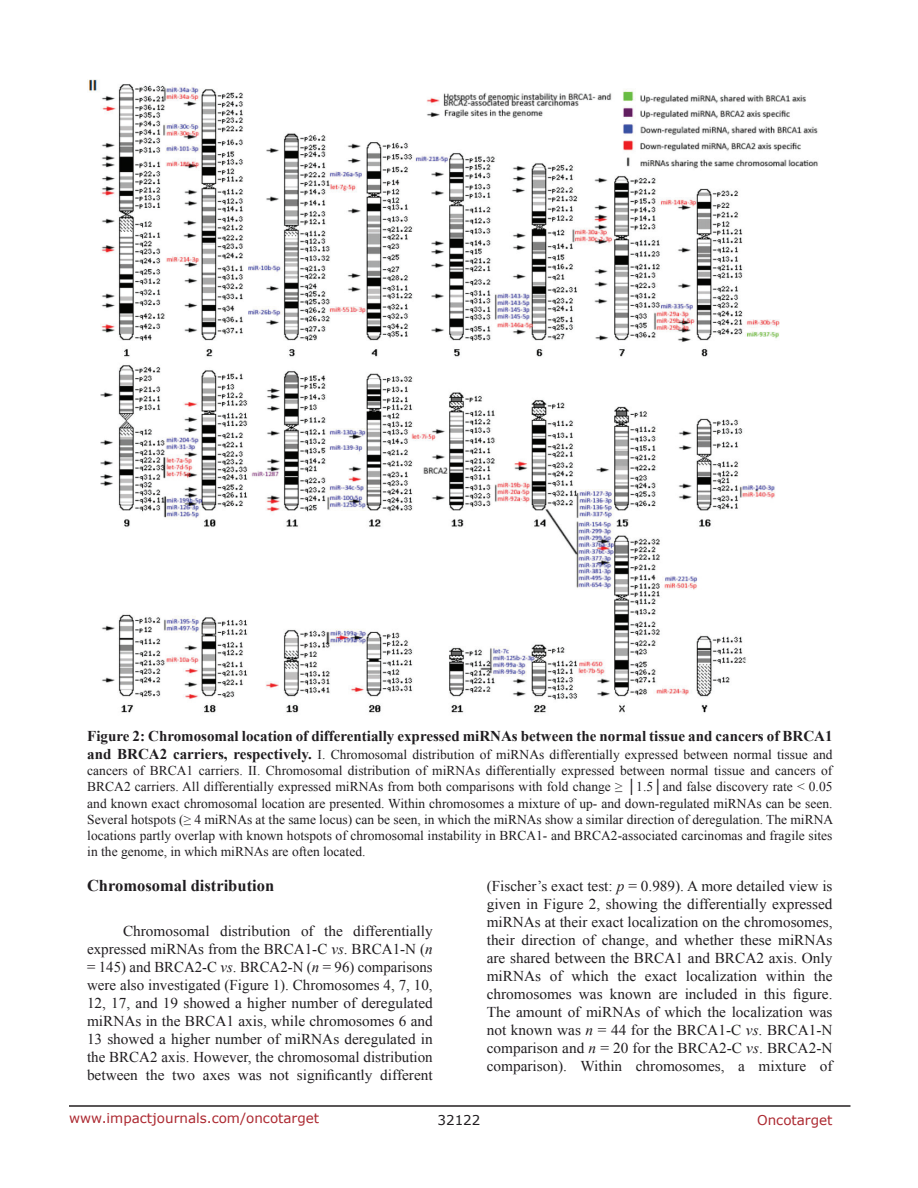
<style>
.page{position:relative;width:918px;height:1188px;background:#fff}
.page>*{position:absolute;margin:0;border:0;box-sizing:border-box;transform-origin:0 0}
.t1{font:700 16.5px "Times New Roman";color:#201d20}
.t2{font:15px/18px "Times New Roman";color:#201d20;text-align:justify}
.t3{font:700 15px "Times New Roman";color:#201d20}
.t4{font:13.5px/16.2px "Times New Roman";color:#201d20;text-align:justify}
.t5{font:13.5px "Verdana";color:#ac2830}
.t6{font:13.5px "Verdana";color:#201d20}
.s1{font-weight:700;font-size:15px}
.s2{font-style:italic}
</style>
<div class="page">
<hr style="left:69px;top:1105px;width:781px;height:2px;background:#231f20">
<img style="left:89px;top:79px;width:729px;height:634px">
<p class="t3" style="left:87px;top:726px;width:707px">Figure 2: Chromosomal location of differentially expressed miRNAs between the normal tissue and cancers of BRC</p>
<p class="t3" style="left:814px;top:726px;width:20px">A1</p>
<p class="t3" style="left:87px;top:744px;width:42px">and BRC</p>
<p class="t4" style="left:87px;top:746px;width:747px;text-indent:62px"><span class="s1">A2 carriers, respectively.</span> I. Chromosomal distribution of miRNAs differentially expressed between normal tissue and cancers of BRCA1 carriers. II. Chromosomal distribution of miRNAs differentially expressed between normal tissue and cancers of BRCA2 carriers. All differentially expressed miRNAs from both comparisons with fold change ≥ │1.5│and false discovery rate &lt; 0.05 and known exact chromosomal location are presented. Within chromosomes a mixture of up- and down-regulated miRNAs can be seen.<br>Several hotspots (≥ 4 miRNAs at the same locus) can be seen, in which the miRNAs show a similar direction of deregulation. The miRNA locations partly overlap with known hotspots of chromosomal instability in BRCA1- and BRCA2-associated carcinomas and fragile sites in the genome, in which miRNAs are often located.</p>
<p class="t1" style="left:87px;top:874px;width:189px">Chromosomal distribution</p>
<p class="t2" style="left:87px;top:922px;width:347px;text-indent:36px">Chromosomal distribution of the differentially expressed miRNAs from the BRCA1-C <span class="s2">vs</span>. BRCA1-N (<span class="s2">n </span>= 145) and BRCA2-C <span class="s2">vs</span>. BRCA2-N (<span class="s2">n</span> = 96) comparisons were also investigated (Figure 1). Chromosomes 4, 7, 10, 12, 17, and 19 showed a higher number of deregulated miRNAs in the BRCA1 axis, while chromosomes 6 and 13 showed a higher number of miRNAs deregulated in the BRCA2 axis. However, the chromosomal distribution between the two axes was not significantly different</p>
<p class="t2" style="left:487px;top:876px;width:347px">(Fischer’s exact test: <span class="s2">p</span> = 0.989). A more detailed view is given in Figure 2, showing the differentially expressed miRNAs at their exact localization on the chromosomes, their direction of change, and whether these miRNAs are shared between the BRCA1 and BRCA2 axis. Only miRNAs of which the exact localization within the chromosomes was known are included in this figure.<br>The amount of miRNAs of which the localization was not known was <span class="s2">n</span> = 44 for the BRCA1-C <span class="s2">vs</span>. BRCA1-N comparison and <span class="s2">n</span> = 20 for the BRCA2-C <span class="s2">vs</span>. BRCA2-N comparison). Within chromosomes, a mixture of</p>
<p class="t5" style="left:69px;top:1109px;width:252px">www.impactjournals.com/oncotarget</p>
<p class="t6" style="left:438px;top:1111px;width:44px">32122</p>
<p class="t5" style="left:757px;top:1111px;width:77px">Oncotarget</p>
</div>
